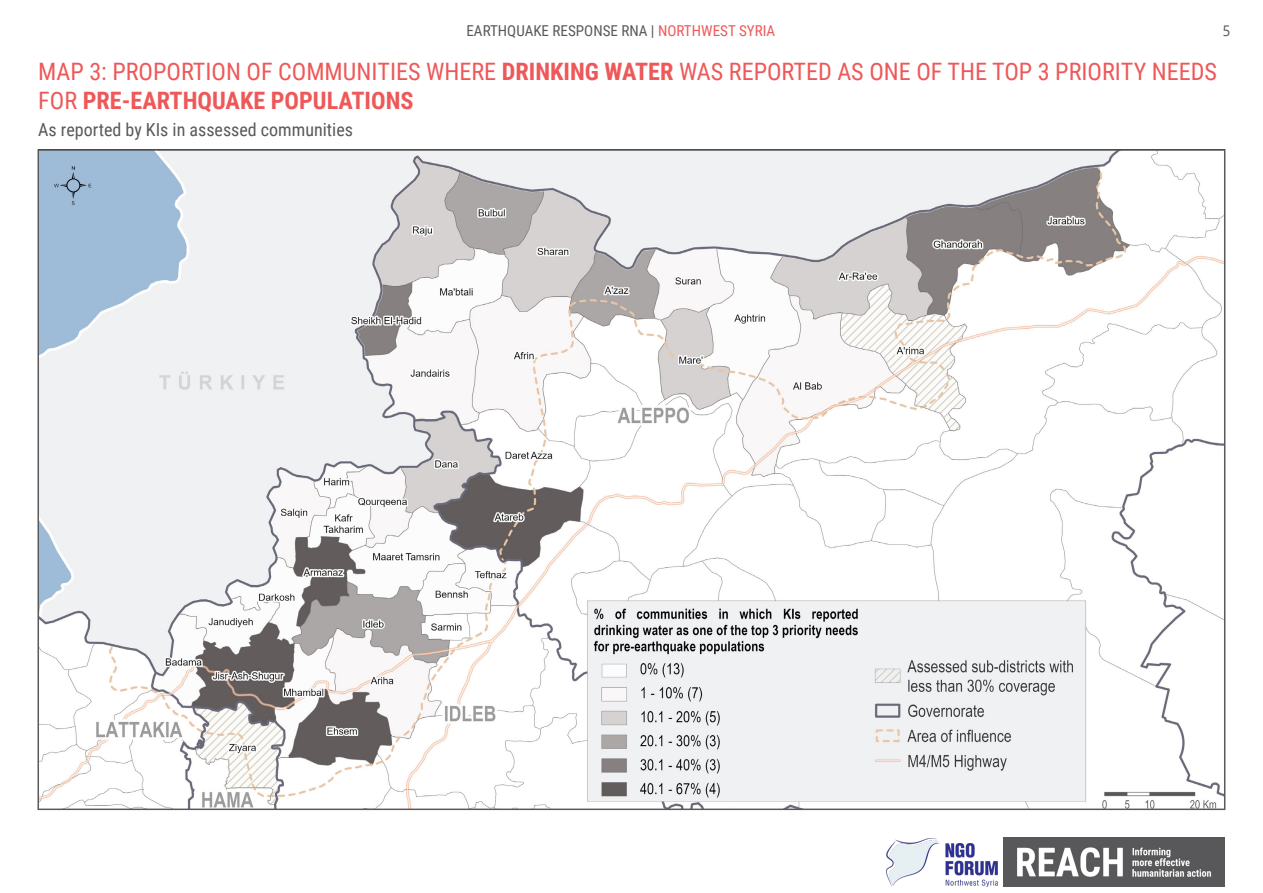
<style>
.page{position:relative;width:1263px;height:893px;background:#fff}
.page>*{position:absolute;margin:0;border:0;box-sizing:border-box;transform-origin:0 0}
.Content_Header{font:24px/28.8px "Roboto Condensed";color:#ee5859}
.Content_Subtitle{font:18px "Roboto Condensed";color:#58595a}
.t1{font:15px "Roboto Condensed";color:#58595a}
.t2{font:15px "Segoe UI";color:#58595a}
.s1{color:#ee5859}
.s2{font-weight:700}
</style>
<div class="page">
<img style="left:1003px;top:838px;width:222px;height:49px">
<img style="left:887px;top:838px;width:111px;height:48px">
<img style="left:41px;top:152px;width:1181px;height:655px">
<p class="t1" style="left:466px;top:20px;width:310px">EARTHQUAKE RESPONSE RNA | <span class="s1">NORTHWEST SYRIA</span></p>
<p class="t2" style="left:1222px;top:17px;width:10px">5</p>
<p class="Content_Header" style="left:38px;top:57px;width:1180px">MAP 3: PROPORTION OF COMMUNITIES WHERE <span class="s2">DRINKING WATER</span> WAS REPORTED AS ONE OF THE TOP 3 PRIORITY NEEDS<br>FOR <span class="s2">PRE-EARTHQUAKE POPULATIONS</span></p>
<p class="Content_Subtitle" style="left:38px;top:117px;width:316px">As reported by KIs in assessed communities</p>
</div>
